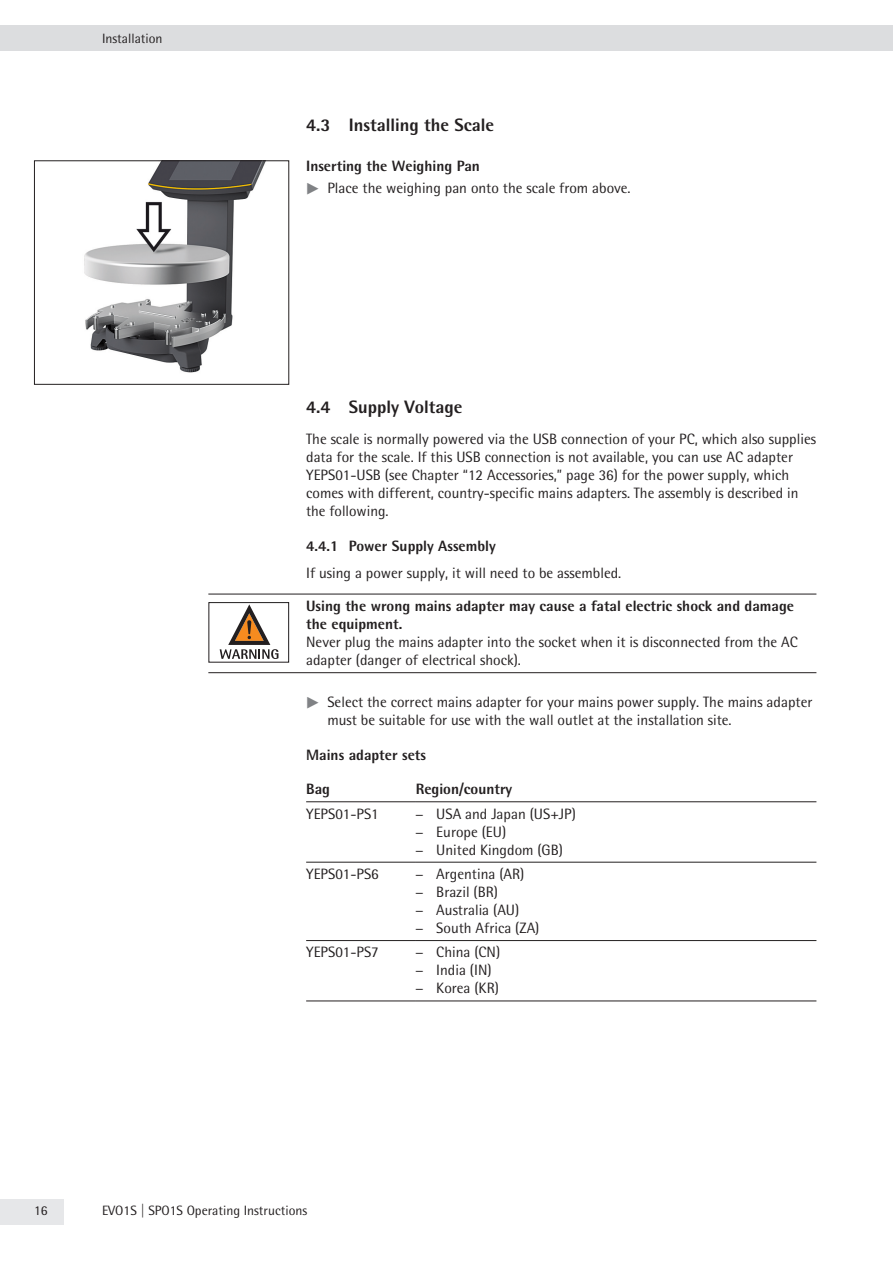
<style>
.page{position:relative;width:893px;height:1263px;background:#fff}
.page>*{position:absolute;margin:0;border:0;box-sizing:border-box;transform-origin:0 0}
.t1{font:800 18px "Sartorius Rotis Sans 2013";color:#231f20}
.t2{font:15px/18px "Sartorius Rotis Sans 2013";color:#231f20}
.t3{font:800 15px/18px "Sartorius Rotis Sans 2013";color:#231f20}
.t4{font:13.5px "Sartorius Rotis Sans 2013";color:#231f20}
.s1{font-weight:800}
.s2{font-family:"Pik 6";color:#808285}
</style>
<div class="page">
<div style="left:0;top:26px;width:893px;height:25px;background:#dcdddf"></div>
<div style="left:0;top:1199px;width:64px;height:26px;background:#e6e7e9"></div>
<hr style="left:208px;top:594px;width:608px;height:1px;background:#231f20">
<hr style="left:208px;top:672px;width:608px;height:1px;background:#231f20">
<hr style="left:306px;top:801px;width:109px;height:1px;background:#231f20">
<hr style="left:306px;top:862px;width:109px;height:1px;background:#231f20">
<hr style="left:306px;top:940px;width:109px;height:1px;background:#231f20">
<hr style="left:306px;top:1000px;width:109px;height:1px;background:#231f20">
<hr style="left:415px;top:801px;width:401px;height:1px;background:#231f20">
<hr style="left:415px;top:862px;width:401px;height:1px;background:#231f20">
<hr style="left:415px;top:940px;width:401px;height:1px;background:#231f20">
<hr style="left:415px;top:1000px;width:401px;height:1px;background:#231f20">
<img style="left:84px;top:162px;width:182px;height:211px">
<div style="left:34px;top:160px;width:255px;height:225px;border:1px solid #231f20"></div>
<div style="left:208px;top:602px;width:81px;height:61px;border:1px solid #231f20"></div>
<svg style="left:220px;top:604px;width:58px;height:55px"></svg>
<p class="t4" style="left:102px;top:31px;width:62px">Installation</p>
<p class="t1" style="left:306px;top:114px;width:190px">4.3 Installing the Scale</p>
<p class="t2" style="left:306px;top:154px;width:324px;line-height:22.2px"><span class="s1">Inserting the Weighing Pan<br></span><span class="s2">t</span> Place the weighing pan onto the scale from above.</p>
<p class="t1" style="left:306px;top:396px;width:158px">4.4 Supply Voltage</p>
<p class="t2" style="left:306px;top:430px;width:511px">The scale is normally powered via the USB connection of your PC, which also supplies data for the scale. If this USB connection is not available, you can use AC adapter YEPS01-USB (see Chapter “12 Accessories,” page 36) for the power supply, which comes with different, country-specific mains adapters. The assembly is described in the following.</p>
<p class="t3" style="left:306px;top:537px;width:191px">4.4.1 Power Supply Assembly</p>
<p class="t2" style="left:306px;top:563px;width:315px">If using a power supply, it will need to be assembled.</p>
<p class="t3" style="left:306px;top:596px;width:489px">Using the wrong mains adapter may cause a fatal electric shock and damage the equipment.</p>
<p class="t2" style="left:306px;top:632px;width:493px">Never plug the mains adapter into the socket when it is disconnected from the AC adapter (danger of electrical shock).</p>
<p class="t2" style="left:327px;top:693px;width:486px;text-indent:-21px"><span class="s2">t</span> Select the correct mains adapter for your mains power supply. The mains adapter must be suitable for use with the wall outlet at the installation site.</p>
<p class="t3" style="left:306px;top:746px;width:121px">Mains adapter sets</p>
<p class="t3" style="left:306px;top:780px;width:25px">Bag</p>
<p class="t3" style="left:416px;top:780px;width:98px">Region/country</p>
<p class="t2" style="left:306px;top:804px;width:74px">YEPS01-PS1</p>
<p class="t2" style="left:415px;top:804px;width:162px">− USA and Japan (US+JP) − Europe (EU)<br>− United Kingdom (GB)</p>
<p class="t2" style="left:306px;top:865px;width:74px">YEPS01-PS6</p>
<p class="t2" style="left:415px;top:865px;width:126px">− Argentina (AR)<br>− Brazil (BR)<br>− Australia (AU)<br>− South Africa (ZA)</p>
<p class="t2" style="left:306px;top:943px;width:74px">YEPS01-PS7</p>
<p class="t2" style="left:415px;top:943px;width:87px">− China (CN) − India (IN) − Korea (KR)</p>
<p class="t4" style="left:34px;top:1202px;width:15px">16</p>
<p class="t4" style="left:102px;top:1202px;width:207px">EVO1S | SPO1S Operating Instructions</p>
</div>
